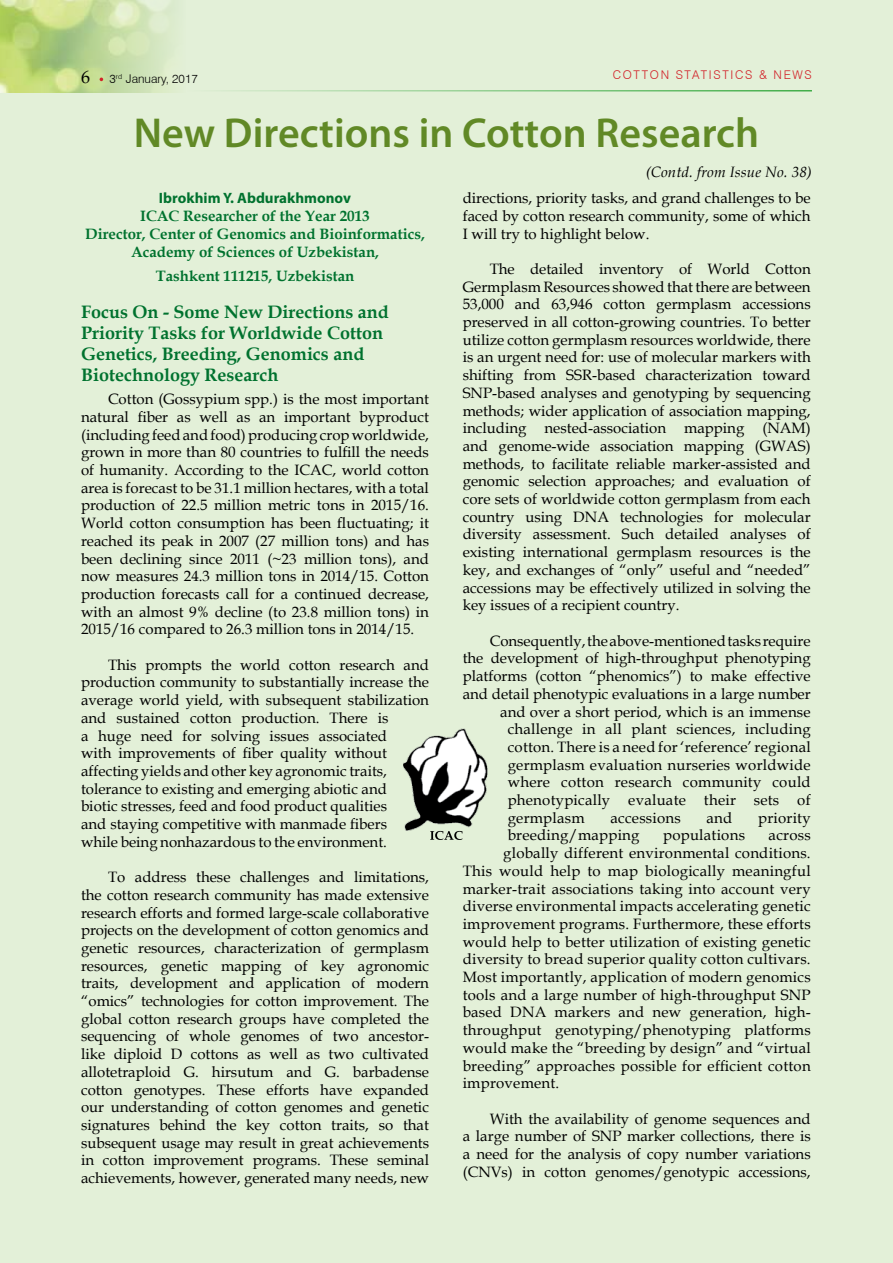
<style>
.page{position:relative;width:893px;height:1263px;background:#e3f0d8}
.page>*{position:absolute;margin:0;border:0;box-sizing:border-box;transform-origin:0 0}
.t1{font:600 42px "Myriad Pro";color:#618926}
.t2{font:700 18px/21px "Book Antiqua";color:#00722e}
.t3{font:18px "Book Antiqua";color:#000}
.t4{font:15px/17.7px "Book Antiqua";color:#000;text-align:justify}
.t5{font:700 15px/18px "Book Antiqua";color:#00722e;text-align:center}
.t6{font:700 15px "Myriad Pro";color:#00722e}
.t7{font:italic 15px "Book Antiqua";letter-spacing:.01em;color:#000}
.t8{font:300 12px "Swiss 721 BT";letter-spacing:.14em;color:#d2232a}
.t9{font:300 12px "Swiss 721 BT";color:#000}
</style>
<div class="page">
<img style="left:0;top:0;width:175px;height:93px">
<hr style="left:186px;top:90px;width:626px;height:2px;background:#41ad49">
<img style="left:404px;top:729px;width:84px;height:101px">
<svg style="left:430px;top:831px;width:33px;height:9px"></svg>
<p class="t3" style="left:81px;top:64px;width:10px">6</p>
<p class="t8" style="left:613px;top:67px;width:132px">COTTON STATISTICS</p>
<p class="t8" style="left:759px;top:67px;width:53px">&amp; N EWS</p>
<p class="t9" style="left:110px;top:71px;width:90px">3<sup>RD</sup> JANUARY, 2017</p>
<h1 class="t1" style="left:134px;top:106px;width:627px">New Directions in Cotton Research</h1>
<p class="t6" style="left:159px;top:189px;width:194px">Ibrokhim Y. Abdurakhmonov</p>
<p class="t5" style="left:85px;top:207px;width:341px">ICAC Researcher of the Year 2013<br>Director, Center of Genomics and Bioinformatics,<br>Academy of Sciences of Uzbekistan,</p>
<p class="t5" style="left:156px;top:267px;width:200px">Tashkent 111215, Uzbekistan</p>
<p class="t2" style="left:81px;top:301px;width:309px">Focus On - Some New Directions and<br>Priority Tasks for Worldwide Cotton<br>Genetics, Breeding, Genomics and<br>Biotechnology Research</p>
<p class="t4" style="left:81px;top:390px;width:350px;text-indent:27px">Cotton (Gossypium spp.) is the most important natural fiber as well as an important byproduct (including feed and food) producing crop worldwide, grown in more than 80 countries to fulfill the needs of humanity. According to the ICAC, world cotton area is forecast to be 31.1 million hectares, with a total production of 22.5 million metric tons in 2015/16.<br>World cotton consumption has been fluctuating; it reached its peak in 2007 (27 million tons) and has been declining since 2011 (~23 million tons), and now measures 24.3 million tons in 2014/15. Cotton production forecasts call for a continued decrease, with an almost 9% decline (to 23.8 million tons) in 2015/16 compared to 26.3 million tons in 2014/15.</p>
<p class="t4" style="left:81px;top:655px;width:350px;text-align:left;text-indent:27px">This prompts the world cotton research and production community to substantially increase the average world yield, with subsequent stabilization and sustained cotton production. There is<br>a huge need for solving issues associated<br>with improvements of fiber quality without affecting yields and other key agronomic traits, tolerance to existing and emerging abiotic and<br>biotic stresses, feed and food product qualities<br>and staying competitive with manmade fibers<br>while being nonhazardous to the environment.</p>
<p class="t4" style="left:81px;top:868px;width:350px;text-indent:27px">To address these challenges and limitations, the cotton research community has made extensive research efforts and formed large-scale collaborative projects on the development of cotton genomics and genetic resources, characterization of germplasm resources, genetic mapping of key agronomic traits, development and application of modern “omics” technologies for cotton improvement. The global cotton research groups have completed the sequencing of whole genomes of two ancestor&shy;like diploid D cottons as well as two cultivated allotetraploid G. hirsutum and G. barbadense cotton genotypes. These efforts have expanded our understanding of cotton genomes and genetic signatures behind the key cotton traits, so that subsequent usage may result in great achievements in cotton improvement programs. These seminal achievements, however, generated many needs, new</p>
<p class="t7" style="left:646px;top:161px;width:168px">(Contd. from Issue No. 38)</p>
<p class="t4" style="left:463px;top:189px;width:350px">directions, priority tasks, and grand challenges to be faced by cotton research community, some of which I will try to highlight below.</p>
<p class="t4" style="left:463px;top:260px;width:350px;text-indent:27px">The detailed inventory of World Cotton Germplasm Resources showed that there are between 53,000 and 63,946 cotton germplasm accessions preserved in all cotton-growing countries. To better utilize cotton germplasm resources worldwide, there is an urgent need for: use of molecular markers with shifting from SSR-based characterization toward SNP-based analyses and genotyping by sequencing methods; wider application of association mapping, including nested-association mapping (NAM) and genome-wide association mapping (GWAS) methods, to facilitate reliable marker-assisted and genomic selection approaches; and evaluation of core sets of worldwide cotton germplasm from each country using DNA technologies for molecular diversity assessment. Such detailed analyses of existing international germplasm resources is the key, and exchanges of “only” useful and “needed” accessions may be effectively utilized in solving the key issues of a recipient country.</p>
<p class="t4" style="left:490px;top:631px;width:323px">Consequently, the above-mentioned tasks require</p>
<p class="t4" style="left:463px;top:649px;width:349px">the development of high-throughput phenotyping</p>
<p class="t4" style="left:463px;top:667px;width:350px">platforms (cotton “phenomics”) to make effective</p>
<p class="t4" style="left:463px;top:684px;width:350px">and detail phenotypic evaluations in a large number</p>
<p class="t4" style="left:500px;top:702px;width:312px">and over a short period, which is an immense</p>
<p class="t4" style="left:508px;top:720px;width:305px">challenge in all plant sciences, including</p>
<p class="t4" style="left:508px;top:738px;width:305px">cotton. There is a need for ‘reference’ regional</p>
<p class="t4" style="left:508px;top:755px;width:305px">germplasm evaluation nurseries worldwide</p>
<p class="t4" style="left:508px;top:773px;width:305px">where cotton research community could</p>
<p class="t4" style="left:508px;top:791px;width:304px">phenotypically evaluate their sets of</p>
<p class="t4" style="left:508px;top:808px;width:78px">germplasm</p>
<p class="t4" style="left:610px;top:808px;width:72px">accessions</p>
<p class="t4" style="left:707px;top:808px;width:27px">and</p>
<p class="t4" style="left:758px;top:808px;width:54px">priority</p>
<p class="t4" style="left:508px;top:826px;width:133px">breeding/mapping</p>
<p class="t4" style="left:663px;top:826px;width:83px">populations</p>
<p class="t4" style="left:769px;top:826px;width:44px">across</p>
<p class="t4" style="left:503px;top:844px;width:309px">globally different environmental conditions.</p>
<p class="t4" style="left:463px;top:861px;width:349px">This would help to map biologically meaningful</p>
<p class="t4" style="left:463px;top:879px;width:349px">marker-trait associations taking into account very</p>
<p class="t4" style="left:463px;top:897px;width:350px">diverse environmental impacts accelerating genetic</p>
<p class="t4" style="left:463px;top:915px;width:350px">improvement programs. Furthermore, these efforts</p>
<p class="t4" style="left:463px;top:932px;width:349px">would help to better utilization of existing genetic</p>
<p class="t4" style="left:463px;top:950px;width:349px">diversity to bread superior quality cotton cultivars.</p>
<p class="t4" style="left:463px;top:968px;width:350px">Most importantly, application of modern genomics</p>
<p class="t4" style="left:463px;top:985px;width:349px">tools and a large number of high-throughput SNP</p>
<p class="t4" style="left:463px;top:1003px;width:350px">based DNA markers and new generation, high-</p>
<p class="t4" style="left:463px;top:1021px;width:349px">throughput genotyping/phenotyping platforms</p>
<p class="t4" style="left:463px;top:1038px;width:350px">would make the “breeding by design” and “virtual</p>
<p class="t4" style="left:463px;top:1056px;width:349px">breeding” approaches possible for efficient cotton</p>
<p class="t4" style="left:463px;top:1074px;width:98px">improvement.</p>
<p class="t4" style="left:463px;top:1109px;width:350px;text-indent:27px">With the availability of genome sequences and a large number of SNP marker collections, there is a need for the analysis of copy number variations (CNVs) in cotton genomes/genotypic accessions,</p>
</div>
